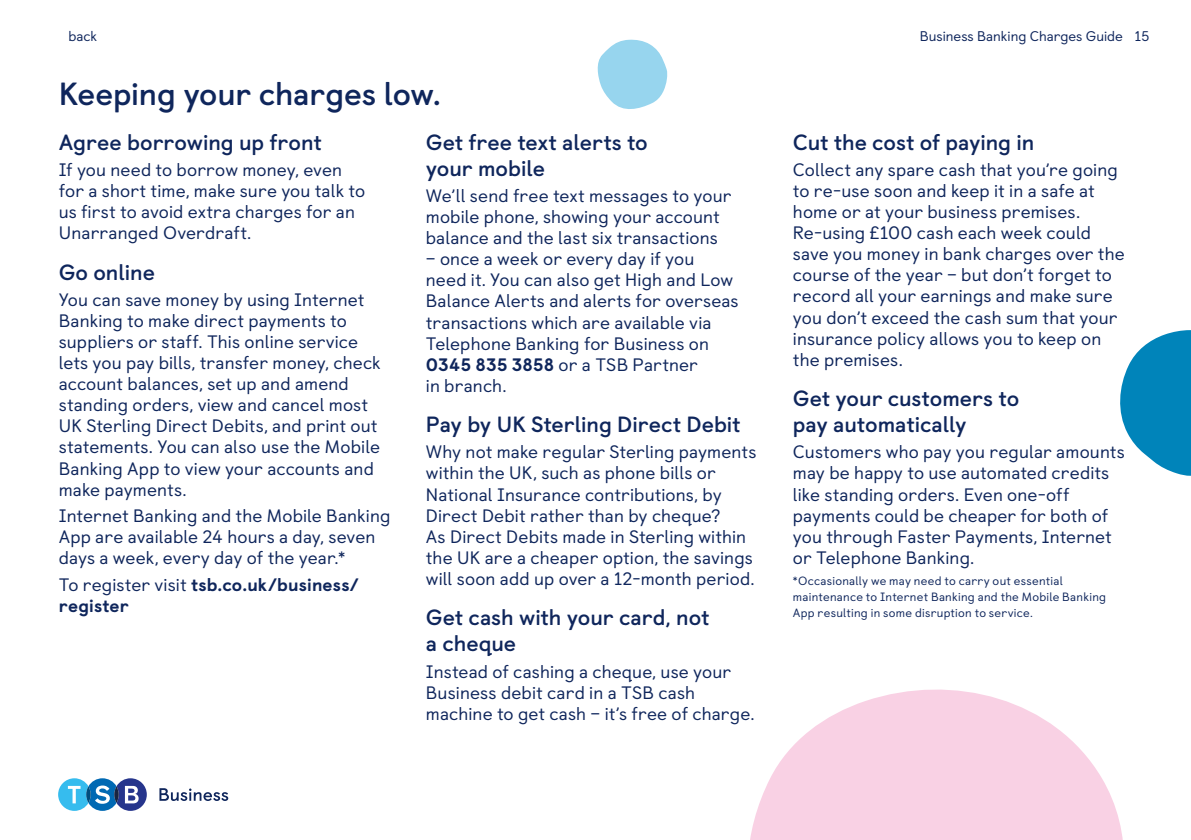
<style>
.page{position:relative;width:1191px;height:840px;background:#fff}
.page>*{position:absolute;margin:0;border:0;box-sizing:border-box;transform-origin:0 0}
.t1{font:700 32px "TSB Castledown";letter-spacing:-.005em;color:#0f265c}
.t2{font:700 22px/26px "TSB Castledown";color:#0f265c}
.t3{font:18px/21px "TSB Castledown";letter-spacing:.01em;color:#0f265c}
.t4{font:800 18px/21px "TSB Castledown";letter-spacing:.005em;color:#0f265c}
.t5{font:14px "TSB Castledown";color:#0f265c}
.t6{font:12px/16px "TSB Castledown";letter-spacing:.02em;color:#0f265c}
.s1{font-weight:400}
.s2{font-weight:800}
</style>
<div class="page">
<svg style="left:58px;top:778px;width:89px;height:32px"></svg>
<svg style="left:159px;top:788px;width:69px;height:12px"></svg>
<svg style="left:750px;top:689px;width:373px;height:150px;fill:#f9d1e4"></svg>
<svg style="left:1120px;top:330px;width:71px;height:146px"></svg>
<svg style="left:597px;top:39px;width:70px;height:70px"></svg>
<p class="t5" style="left:68px;top:28px;width:30px">back</p>
<h1 class="t1" style="left:59px;top:74px;width:383px">Keeping your charges low.</h1>
<p class="t2" style="left:59px;top:129px;width:264px">Agree borrowing up front</p>
<p class="t3" style="left:59px;top:159px;width:308px">If you need to borrow money, even for a short time, make sure you talk to us first to avoid extra charges for an<br>Unarranged Overdraft.</p>
<p class="t2" style="left:59px;top:259px;width:98px">Go online</p>
<p class="t3" style="left:59px;top:289px;width:323px">You can save money by using Internet Banking to make direct payments to suppliers or staff. This online service lets you pay bills, transfer money, check account balances, set up and amend standing orders, view and cancel most UK Sterling Direct Debits, and print out statements. You can also use the Mobile Banking App to view your accounts and make payments.</p>
<p class="t3" style="left:59px;top:505px;width:333px">Internet Banking and the Mobile Banking<br>App are available 24 hours a day, seven days a week, every day of the year.*</p>
<p class="t4" style="left:59px;top:574px;width:301px"><span class="s1">To register visit</span> tsb.co.uk/business/ register</p>
<p class="t2" style="left:426px;top:129px;width:223px">Get free text alerts to your mobile</p>
<p class="t3" style="left:426px;top:185px;width:307px">We’ll send free text messages to your mobile phone, showing your account balance and the last six transactions</p>
<p class="t3" style="left:426px;top:248px;width:314px">– once a week or every day if you need it. You can also get High and Low<br>Balance Alerts and alerts for overseas transactions which are available via<br>Telephone Banking for Business on<br><span class="s2">0345 835 3858</span> or a TSB Partner<br>in branch.</p>
<p class="t2" style="left:426px;top:411px;width:316px">Pay by UK Sterling Direct Debit</p>
<p class="t3" style="left:426px;top:441px;width:332px">Why not make regular Sterling payments within the UK, such as phone bills or National Insurance contributions, by Direct Debit rather than by cheque?<br>As Direct Debits made in Sterling within the UK are a cheaper option, the savings will soon add up over a 12-month period.</p>
<p class="t2" style="left:426px;top:604px;width:285px">Get cash with your card, not a cheque</p>
<p class="t3" style="left:426px;top:660px;width:330px">Instead of cashing a cheque, use your<br>Business debit card in a TSB cash machine to get cash – it’s free of charge.</p>
<p class="t5" style="left:920px;top:28px;width:231px">Business Banking Charges Guide 15</p>
<p class="t2" style="left:793px;top:129px;width:243px">Cut the cost of paying in</p>
<p class="t3" style="left:793px;top:159px;width:333px">Collect any spare cash that you’re going to re-use soon and keep it in a safe at home or at your business premises.<br>Re-using £100 cash each week could save you money in bank charges over the course of the year – but don’t forget to record all your earnings and make sure you don’t exceed the cash sum that your insurance policy allows you to keep on the premises.</p>
<p class="t2" style="left:793px;top:385px;width:228px">Get your customers to pay automatically</p>
<p class="t3" style="left:793px;top:441px;width:333px">Customers who pay you regular amounts may be happy to use automated credits like standing orders. Even one-off payments could be cheaper for both of you through Faster Payments, Internet or Telephone Banking.</p>
<p class="t6" style="left:793px;top:573px;width:315px">*Occasionally we may need to carry out essential maintenance to Internet Banking and the Mobile Banking<br>App resulting in some disruption to service.</p>
</div>
